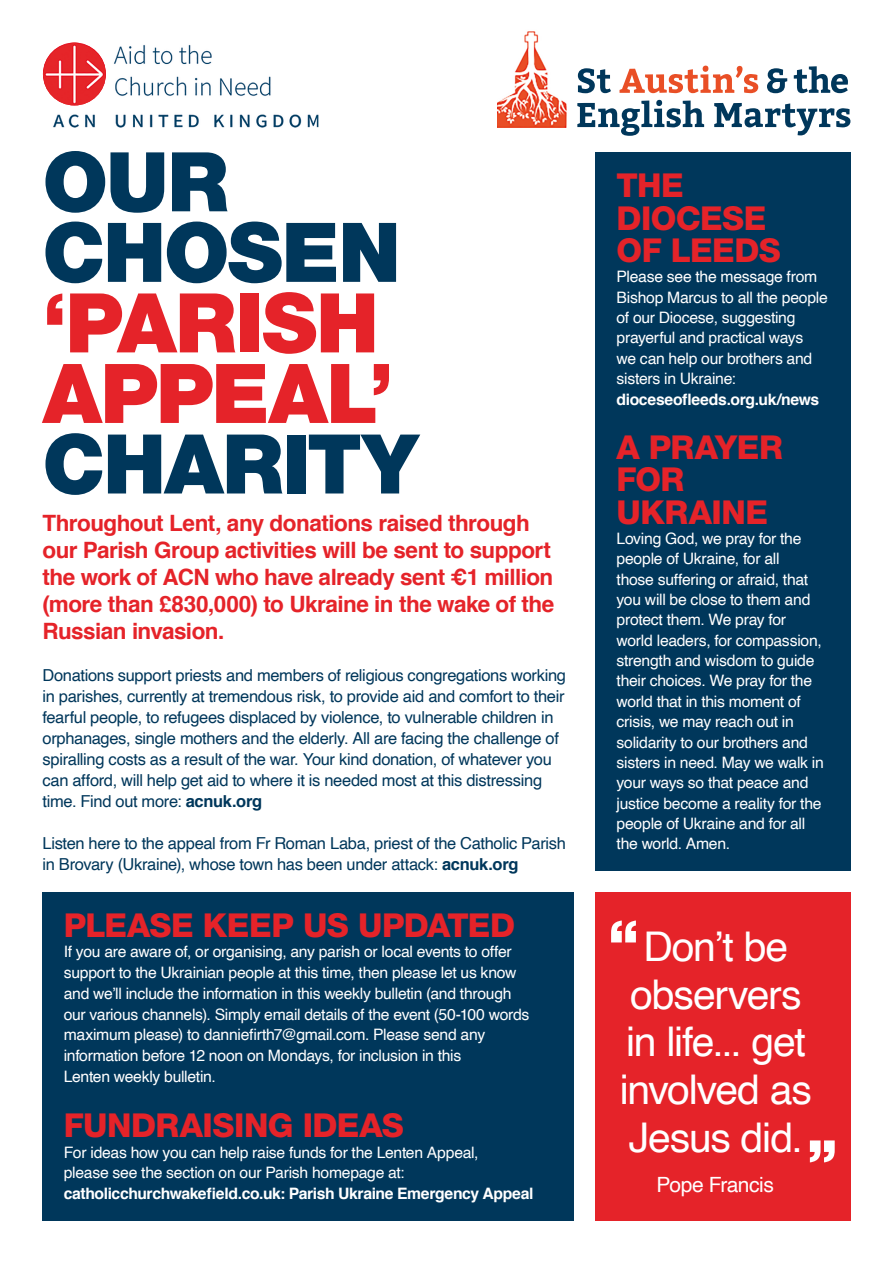
<style>
.page{position:relative;width:893px;height:1263px;background:#fff}
.page>*{position:absolute;margin:0;border:0;box-sizing:border-box;transform-origin:0 0}
.t1{font:900 82.5px/70.5px "Helvetica Neue";letter-spacing:-.02em;color:#00375b}
.t2{font:900 82.5px/70.5px "Helvetica Neue";letter-spacing:-.02em;color:#e52329}
.t3{font:40.95px/47.8px "Helvetica";letter-spacing:-.03em;color:#fff;text-align:center}
.t4{font:800 33px/32.4px "Helvetica Neue";letter-spacing:-.015em;color:#e52329}
.t5{font:700 22.5px/27px "Helvetica";letter-spacing:-.025em;color:#e52329}
.t6{font:21px "Helvetica";letter-spacing:-.025em;color:#fff}
.t7{font:16.5px/21px "Helvetica";letter-spacing:-.02em;color:#00375b}
.t8{font:15.75px/20.4px "Helvetica";letter-spacing:-.02em;color:#fff}
.t9{font:700 15.75px "Helvetica";letter-spacing:-.025em;color:#fff}
.s1{font-weight:700}
</style>
<div class="page">
<img style="left:43px;top:42px;width:275px;height:86px">
<div style="left:43px;top:892px;width:531px;height:328px;background:#00375b"></div>
<div style="left:595px;top:892px;width:255px;height:328px;background:#e52329"></div>
<div style="left:595px;top:152px;width:255px;height:718px;background:#00375b"></div>
<img style="left:497px;top:31px;width:69px;height:96px">
<svg style="left:577px;top:100px;width:273px;height:36px"></svg>
<svg style="left:767px;top:66px;width:81px;height:27px"></svg>
<svg style="left:619px;top:66px;width:139px;height:27px"></svg>
<svg style="left:578px;top:68px;width:33px;height:25px"></svg>
<svg style="left:810px;top:1140px;width:25px;height:22px"></svg>
<svg style="left:611px;top:920px;width:25px;height:22px"></svg>
<img style="left:43px;top:43px;width:63px;height:62px;border-radius:31px">
<h1 class="t1" style="left:43px;top:146px;width:360px">OUR<br>CHOSEN</h1>
<h1 class="t2" style="left:43px;top:287px;width:353px">‘PARISH<br>APPEAL’</h1>
<h1 class="t1" style="left:43px;top:428px;width:377px">CHARITY</h1>
<h3 class="t5" style="left:43px;top:510px;width:513px">Throughout Lent, any donations raised through our Parish Group activities will be sent to support the work of ACN who have already sent €1 million (more than £830,000) to Ukraine in the wake of the Russian invasion.</h3>
<p class="t7" style="left:43px;top:665px;width:525px">Donations support priests and members of religious congregations working in parishes, currently at tremendous risk, to provide aid and comfort to their fearful people, to refugees displaced by violence, to vulnerable children in orphanages, single mothers and the elderly. All are facing the challenge of spiralling costs as a result of the war. Your kind donation, of whatever you can afford, will help get aid to where it is needed most at this distressing time. Find out more: <span class="s1">acnuk.org</span></p>
<p class="t7" style="left:43px;top:833px;width:525px">Listen here to the appeal from Fr Roman Laba, priest of the Catholic Parish in Brovary (Ukraine), whose town has been under attack: <span class="s1">acnuk.org</span></p>
<h3 class="t4" style="left:64px;top:909px;width:453px">PLEASE KEEP US UPDATED</h3>
<p class="t8" style="left:64px;top:942px;width:467px">If you are aware of, or organising, any parish or local events to offer support to the Ukrainian people at this time, then please let us know and we’ll include the information in this weekly bulletin (and through our various channels). Simply email details of the event (50-100 words maximum please) to danniefirth7@gmail.com. Please send any information before 12 noon on Mondays, for inclusion in this<br>Lenten weekly bulletin.</p>
<h3 class="t4" style="left:64px;top:1109px;width:342px">FUNDRAISING IDEAS</h3>
<p class="t8" style="left:64px;top:1142px;width:416px">For ideas how you can help raise funds for the Lenten Appeal, please see the section on our Parish homepage at:</p>
<p class="t9" style="left:64px;top:1181px;width:471px">catholicchurchwakefield.co.uk: Parish Ukraine Emergency Appeal</p>
<h3 class="t4" style="left:617px;top:169px;width:166px">THE<br>DIOCESE<br>OF LEEDS</h3>
<p class="t8" style="left:617px;top:267px;width:213px">Please see the message from<br>Bishop Marcus to all the people of our Diocese, suggesting prayerful and practical ways<br>we can help our brothers and sisters in Ukraine:</p>
<p class="t9" style="left:617px;top:386px;width:204px">dioceseofleeds.org.uk/news</p>
<h3 class="t4" style="left:617px;top:431px;width:168px">A PRAYER<br>FOR<br>UKRAINE</h3>
<p class="t8" style="left:617px;top:529px;width:209px">Loving God, we pray for the people of Ukraine, for all<br>those suffering or afraid, that you will be close to them and protect them. We pray for world leaders, for compassion, strength and wisdom to guide their choices. We pray for the world that in this moment of crisis, we may reach out in solidarity to our brothers and sisters in need. May we walk in your ways so that peace and justice become a reality for the people of Ukraine and for all the world. Amen.</p>
<h2 class="t3" style="left:620px;top:924px;width:194px">Don’t be observers in life... get involved as<br>Jesus did.</h2>
<h3 class="t6" style="left:656px;top:1168px;width:119px">Pope Francis</h3>
</div>
